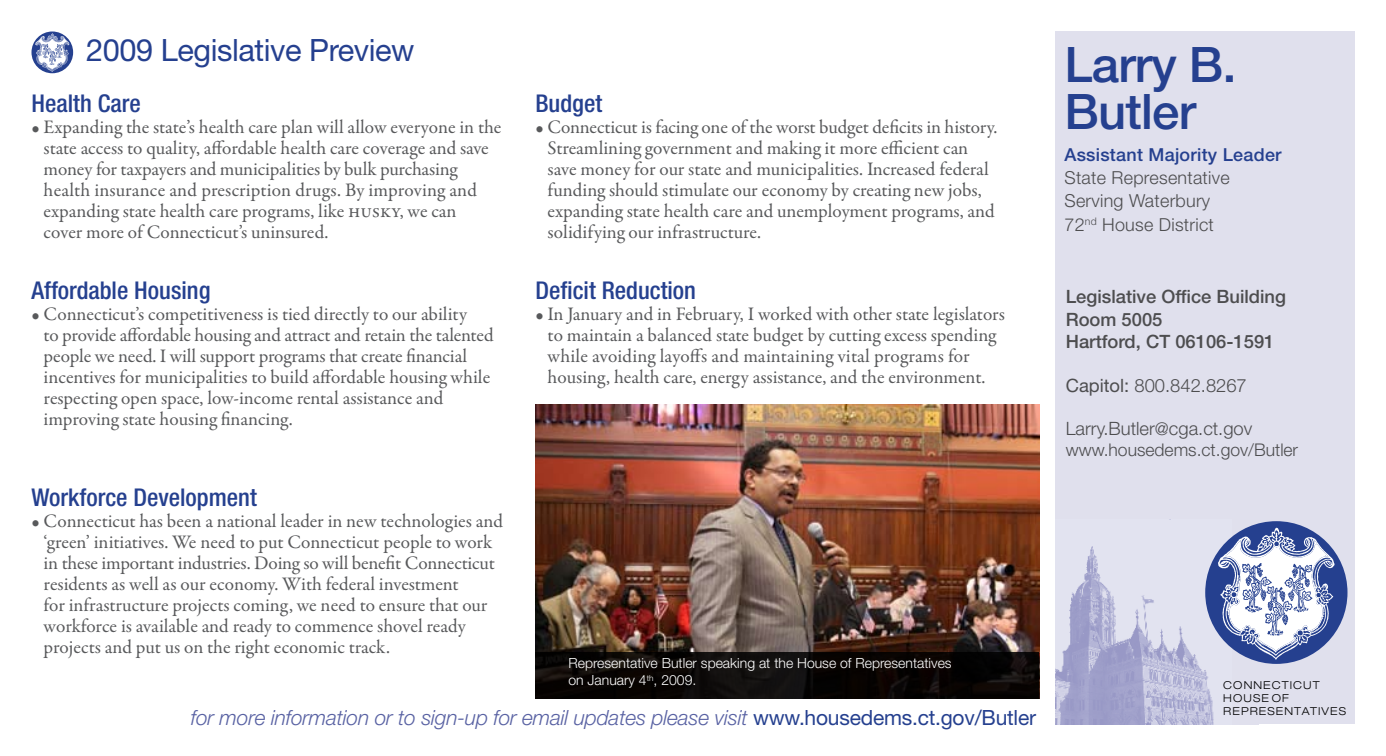
<style>
.page{position:relative;width:1386px;height:756px;background:#fff}
.page>*{position:absolute;margin:0;border:0;box-sizing:border-box;transform-origin:0 0}
.t1{font:500 49px/47.2px "Helvetica Neue LT Std";letter-spacing:-.015em;color:#25408f}
.t2{font:30.8px "Helvetica Neue LT Std";letter-spacing:-.015em;color:#25408f}
.t3{font:500 condensed 24.5px "Helvetica Neue LT Std";color:#25408f}
.t4{font:italic 300 21px "Helvetica Neue LT Std";letter-spacing:-.01em;color:#5962a3}
.t5{font:19.25px/21px "Garamond Premr Pro";letter-spacing:-.005em;color:#58595b}
.t6{font:500 18.38px/22.4px "Helvetica Neue LT Std";color:#4d4d4f}
.t7{font:300 18.38px "Helvetica Neue LT Std";color:#4d4d4f}
.t8{font:300 17.85px/23.1px "Helvetica Neue LT Std";letter-spacing:.015em;color:#4d4d4f}
.t9{font:500 17.85px "Helvetica Neue LT Std";letter-spacing:.015em;color:#25408f}
.t10{font:300 17.5px "Helvetica Neue LT Std";color:#4d4d4f}
.t11{font:300 14px/16.8px "Helvetica Neue LT Std";color:#fff}
.t12{font:300 expanded 10.85px/13.1px "Helvetica Neue LT Std";letter-spacing:.1em;color:#000}
.s1{font-weight:400;font-style:normal;color:#25408f}
.s2{font-weight:400}
.s3{font-size:17.5px}
</style>
<div class="page">
<div style="left:1055px;top:32px;width:299px;height:692px;background:#e0e0ed"></div>
<img style="left:1055px;top:546px;width:162px;height:178px">
<div style="left:1205px;top:521px;width:143px;height:143px;background:#25408f;border-radius:50%"></div>
<svg style="left:1218px;top:528px;width:117px;height:132px"></svg>
<svg style="left:31px;top:31px;width:42px;height:42px"></svg>
<svg style="left:35px;top:33px;width:34px;height:39px"></svg>
<img style="left:536px;top:405px;width:504px;height:247px">
<svg style="left:536px;top:652px;width:504px;height:47px;background:#0b0806"></svg>
<h2 class="t2" style="left:86px;top:32px;width:330px">2009 Legislative Preview</h2>
<p class="t3" style="left:32px;top:89px;width:111px">Health Care</p>
<p class="t5" style="left:44px;top:117px;width:459px;text-indent:-12px">• Expanding the state’s health care plan will allow everyone in the state access to quality, affordable health care coverage and save money for taxpayers and municipalities by bulk purchasing health insurance and prescription drugs. By improving and expanding state health care programs, like husky, we can<br>cover more of Connecticut’s uninsured.</p>
<p class="t3" style="left:32px;top:276px;width:181px">Affordable Housing</p>
<p class="t5" style="left:44px;top:304px;width:452px;text-indent:-12px">• Connecticut’s competitiveness is tied directly to our ability<br>to provide affordable housing and attract and retain the talented people we need. I will support programs that create financial incentives for municipalities to build affordable housing while respecting open space, low-income rental assistance and improving state housing financing.</p>
<p class="t3" style="left:32px;top:482px;width:227px">Workforce Development</p>
<p class="t5" style="left:44px;top:511px;width:461px;text-indent:-12px">• Connecticut has been a national leader in new technologies and ‘green’ initiatives. We need to put Connecticut people to work in these important industries. Doing so will benefit Connecticut residents as well as our economy. With federal investment<br>for infrastructure projects coming, we need to ensure that our workforce is available and ready to commence shovel ready projects and put us on the right economic track.</p>
<p class="t3" style="left:536px;top:89px;width:68px">Budget</p>
<p class="t5" style="left:548px;top:117px;width:451px;text-indent:-12px">• Connecticut is facing one of the worst budget deficits in history.<br>Streamlining government and making it more efficient can save money for our state and municipalities. Increased federal funding should stimulate our economy by creating new jobs, expanding state health care and unemployment programs, and solidifying our infrastructure.</p>
<p class="t3" style="left:536px;top:276px;width:162px">Deficit Reduction</p>
<p class="t5" style="left:548px;top:304px;width:459px;text-indent:-12px">• In January and in February, I worked with other state legislators to maintain a balanced state budget by cutting excess spending while avoiding layoffs and maintaining vital programs for housing, health care, energy assistance, and the environment.</p>
<p class="t11" style="left:568px;top:655px;width:385px">Representative Butler speaking at the House of Representatives on January 4<sup>th</sup>, 2009.</p>
<p class="t4" style="left:191px;top:705px;width:847px">for more information or to sign-up for email updates please visit <span class="s1">www.housedems.ct.gov/Butler</span></p>
<h1 class="t1" style="left:1064px;top:41px;width:173px">Larry B.<br>Butler</h1>
<p class="t9" style="left:1064px;top:144px;width:219px">Assistant Majority Leader</p>
<p class="t8" style="left:1064px;top:166px;width:167px">State Representative<br>Serving Waterbury<br>72<sup>nd</sup> House District</p>
<p class="t6" style="left:1066px;top:286px;width:222px">Legislative Office Building<br>Room 5005<br>Hartford, CT 06106-1591</p>
<p class="t7" style="left:1066px;top:374px;width:183px"><span class="s2">Capitol:</span> 800.842.8267</p>
<p class="t7" style="left:1066px;top:417px;width:188px">Larry.Butler<span class="s3">@</span>cga.ct.gov</p>
<p class="t10" style="left:1066px;top:439px;width:234px">www.housedems.ct.gov/Butler</p>
<p class="t12" style="left:1223px;top:678px;width:124px">CONNECTICUT<br>HOUSE OF<br>REPRESENTATIVES</p>
</div>
